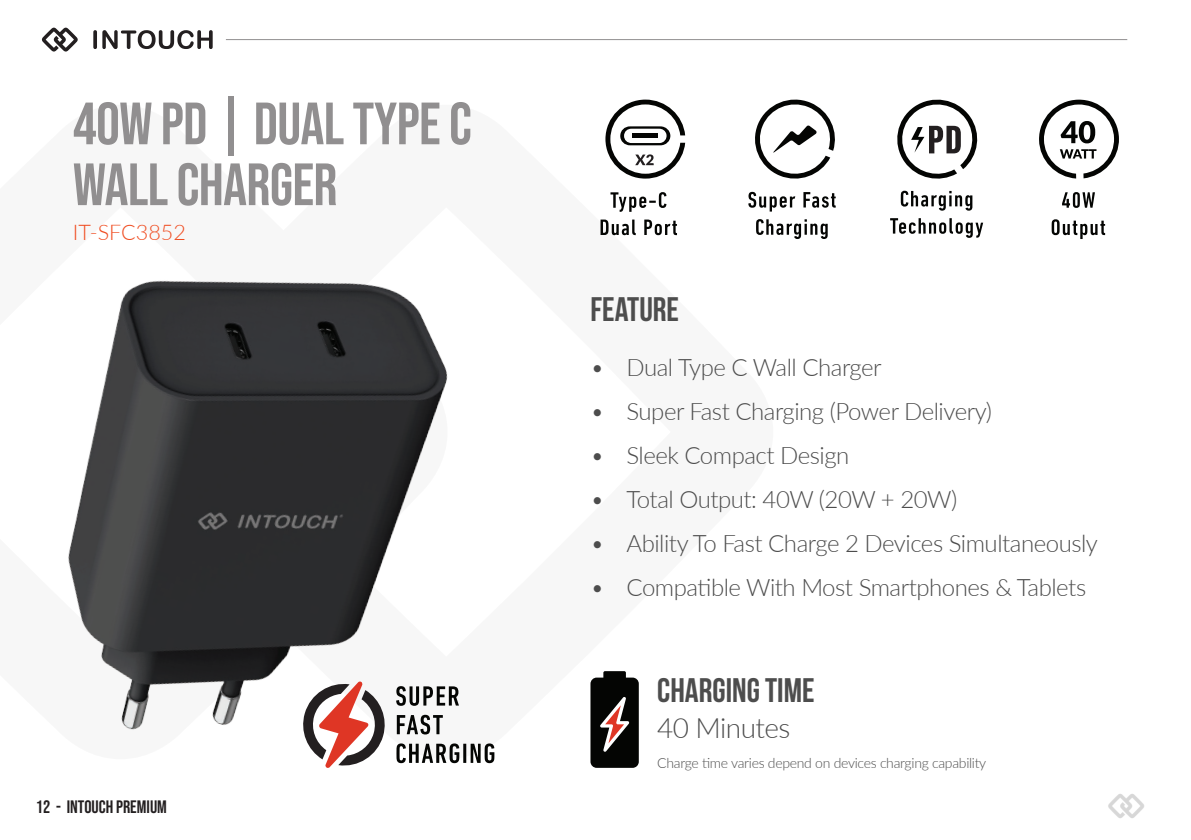
<style>
.page{position:relative;width:1191px;height:840px;background:#fff}
.page>*{position:absolute;margin:0;border:0;box-sizing:border-box;transform-origin:0 0}
.t1{font:59.4px/60.8px "Bebas Neue";letter-spacing:-.01em;color:#918f90}
.t2{font:700 34px "Bebas Neue";color:#4d4d4d}
.t3{font:300 28px "Lato";letter-spacing:-.02em;color:#4d4d4d}
.t4{font:300 24px "Lato";letter-spacing:-.02em;color:#4d4d4d}
.t5{font:300 21.6px "Lato";color:#f04d22}
.t6{font:18px "Bebas Neue";color:#231f20}
.t7{font:300 14px "Lato";letter-spacing:-.02em;color:#4d4d4d}
</style>
<div class="page">
<img style="left:1108px;top:794px;width:36px;height:24px">
<img style="left:68px;top:280px;width:427px;height:488px">
<hr style="left:226px;top:39px;width:901px;height:1px;background:#918f90">
<svg style="left:42px;top:28px;width:171px;height:24px"></svg>
<svg style="left:900px;top:191px;width:72px;height:19px"></svg>
<svg style="left:890px;top:218px;width:93px;height:20px"></svg>
<svg style="left:897px;top:99px;width:81px;height:80px"></svg>
<svg style="left:748px;top:192px;width:47px;height:19px"></svg>
<svg style="left:803px;top:192px;width:32px;height:15px"></svg>
<svg style="left:756px;top:219px;width:71px;height:20px"></svg>
<svg style="left:755px;top:99px;width:80px;height:80px"></svg>
<svg style="left:1062px;top:192px;width:33px;height:16px"></svg>
<svg style="left:1051px;top:219px;width:54px;height:20px"></svg>
<svg style="left:1039px;top:99px;width:80px;height:79px"></svg>
<svg style="left:610px;top:192px;width:56px;height:20px"></svg>
<svg style="left:600px;top:219px;width:36px;height:16px"></svg>
<svg style="left:644px;top:219px;width:33px;height:16px"></svg>
<svg style="left:605px;top:99px;width:80px;height:79px"></svg>
<svg style="left:396px;top:685px;width:63px;height:20px"></svg>
<svg style="left:397px;top:714px;width:46px;height:20px"></svg>
<svg style="left:396px;top:743px;width:63px;height:19px"></svg>
<hr style="left:463px;top:743px;width:3px;height:19px;background:#040503">
<svg style="left:470px;top:743px;width:24px;height:19px"></svg>
<svg style="left:299px;top:681px;width:89px;height:86px"></svg>
<svg style="left:590px;top:671px;width:49px;height:96px;background:#322b29"></svg>
<p class="t1" style="left:73px;top:93px;width:400px">40W PD | DUAL TYPE C<br>WALL CHARGER</p>
<p class="t5" style="left:73px;top:217px;width:114px">IT-SFC3852</p>
<p class="t6" style="left:36px;top:795px;width:132px">12 - INTOUCH PREMIUM</p>
<p class="t2" style="left:590px;top:290px;width:90px">FEATURE</p>
<p class="t4" style="left:590px;top:350px;width:293px">• Dual Type C Wall Charger</p>
<p class="t4" style="left:590px;top:394px;width:403px">• Super Fast Charging (Power Delivery)</p>
<p class="t4" style="left:590px;top:438px;width:260px">• Sleek Compact Design</p>
<p class="t4" style="left:590px;top:482px;width:368px">• Total Output: 40W (20W + 20W)</p>
<p class="t4" style="left:590px;top:526px;width:509px">• Ability To Fast Charge 2 Devices Simultaneously</p>
<p class="t4" style="left:590px;top:570px;width:497px">• Compatible With Most Smartphones &amp; Tablets</p>
<p class="t2" style="left:657px;top:671px;width:159px">CHARGING TIME</p>
<p class="t3" style="left:657px;top:708px;width:135px">40 Minutes</p>
<p class="t7" style="left:657px;top:752px;width:330px">Charge time varies depend on devices charging capability</p>
</div>
